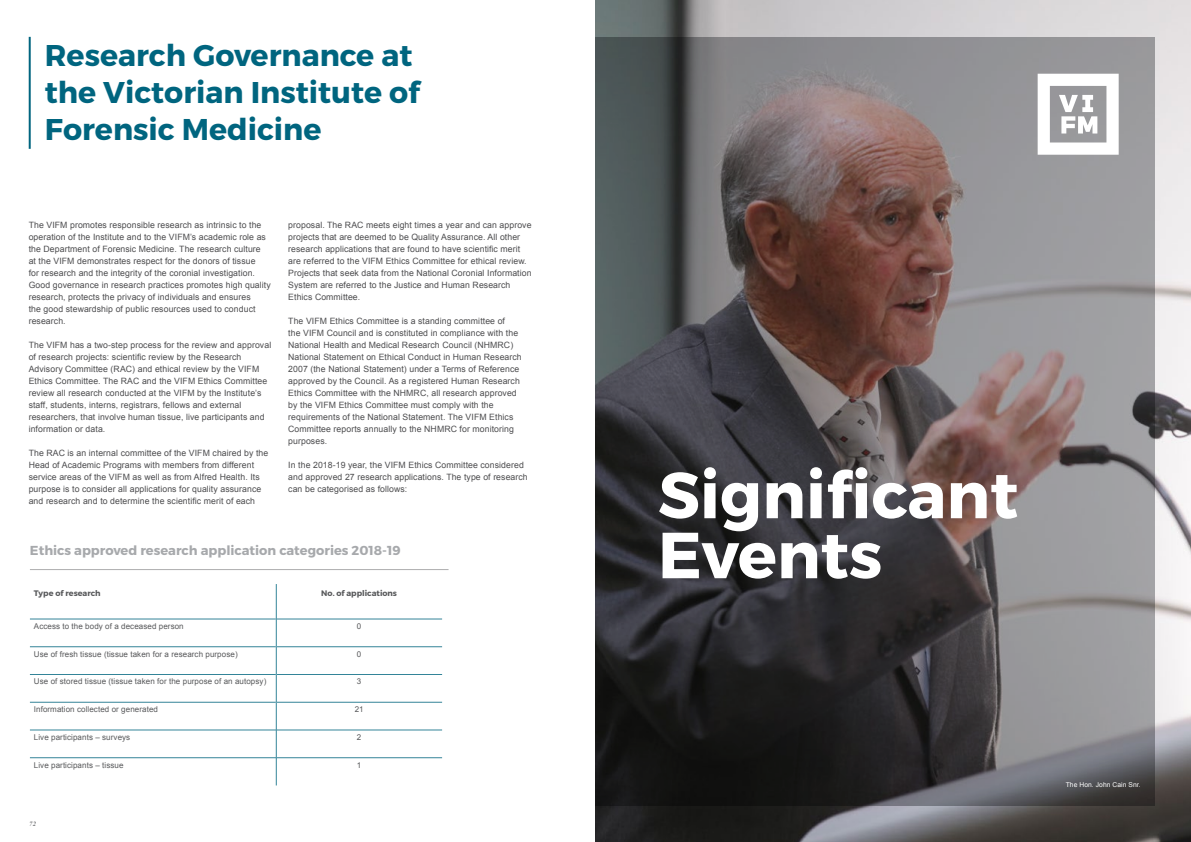
<style>
.page{position:relative;width:1191px;height:842px;background:#fff}
.page>*{position:absolute;margin:0;border:0;box-sizing:border-box;transform-origin:0 0}
.t1{font:700 65px/60px "Montserrat";color:#fff}
.t2{font:700 30px/37px "Montserrat";color:#00657f}
.t3{font:700 13px "Montserrat";color:#a7a9ac}
.t4{font:8.7px/12px "Arial";letter-spacing:.01em;color:#4d4d4f}
.t5{font:8px "Arial";letter-spacing:.01em;color:#58595b}
.t6{font:700 8px "Montserrat";color:#58595b}
.t7{font:6.7px "Arial";letter-spacing:.01em;color:#fff}
.t8{font:italic 700 6.5px "Times New Roman";color:#717275}
</style>
<div class="page">
<hr style="left:29px;top:37px;width:2px;height:112px;background:#00657f">
<hr style="left:30px;top:619px;width:246px;height:1px;background:#338498">
<hr style="left:277px;top:619px;width:165px;height:1px;background:#338498">
<hr style="left:30px;top:647px;width:246px;height:1px;background:#338498">
<hr style="left:277px;top:647px;width:165px;height:1px;background:#338498">
<hr style="left:30px;top:674px;width:246px;height:1px;background:#338498">
<hr style="left:277px;top:674px;width:165px;height:1px;background:#338498">
<hr style="left:30px;top:702px;width:246px;height:1px;background:#338498">
<hr style="left:277px;top:702px;width:165px;height:1px;background:#338498">
<hr style="left:276px;top:584px;width:1px;height:35px;background:#338498">
<svg style="left:276px;top:619px;width:1px;height:166px"></svg>
<hr style="left:30px;top:730px;width:246px;height:1px;background:#338498">
<hr style="left:276px;top:730px;width:166px;height:1px;background:#338498">
<hr style="left:30px;top:757px;width:246px;height:1px;background:#338498">
<hr style="left:276px;top:757px;width:166px;height:1px;background:#338498">
<hr style="left:30px;top:569px;width:418px;height:1px;background:#58595b">
<img style="left:595px;top:0;width:596px;height:842px">
<svg style="left:595px;top:37px;width:559px;height:769px;background:#615c5d"></svg>
<svg style="left:1037px;top:74px;width:81px;height:81px"></svg>
<h2 class="t2" style="left:45px;top:37px;width:376px">Research Governance at the Victorian Institute of<br>Forensic Medicine</h2>
<p class="t4" style="left:29px;top:219px;width:243px">The VIFM promotes responsible research as intrinsic to the operation of the Institute and to the VIFM’s academic role as the Department of Forensic Medicine. The research culture<br>at the VIFM demonstrates respect for the donors of tissue<br>for research and the integrity of the coronial investigation.<br>Good governance in research practices promotes high quality research, protects the privacy of individuals and ensures<br>the good stewardship of public resources used to conduct research.</p>
<p class="t4" style="left:29px;top:339px;width:244px">The VIFM has a two-step process for the review and approval of research projects: scientific review by the Research Advisory Committee (RAC) and ethical review by the VIFM Ethics Committee. The RAC and the VIFM Ethics Committee review all research conducted at the VIFM by the Institute’s staff, students, interns, registrars, fellows and external researchers, that involve human tissue, live participants and information or data.</p>
<p class="t4" style="left:29px;top:447px;width:241px">The RAC is an internal committee of the VIFM chaired by the Head of Academic Programs with members from different service areas of the VIFM as well as from Alfred Health. Its purpose is to consider all applications for quality assurance and research and to determine the scientific merit of each</p>
<p class="t4" style="left:288px;top:219px;width:245px">proposal. The RAC meets eight times a year and can approve projects that are deemed to be Quality Assurance. All other research applications that are found to have scientific merit are referred to the VIFM Ethics Committee for ethical review.<br>Projects that seek data from the National Coronial Information System are referred to the Justice and Human Research Ethics Committee.</p>
<p class="t4" style="left:288px;top:315px;width:235px">The VIFM Ethics Committee is a standing committee of<br>the VIFM Council and is constituted in compliance with the National Health and Medical Research Council (NHMRC)<br>National Statement on Ethical Conduct in Human Research 2007 (the National Statement) under a Terms of Reference approved by the Council. As a registered Human Research Ethics Committee with the NHMRC, all research approved by the VIFM Ethics Committee must comply with the requirements of the National Statement. The VIFM Ethics Committee reports annually to the NHMRC for monitoring purposes.</p>
<p class="t4" style="left:288px;top:459px;width:241px">In the 2018-19 year, the VIFM Ethics Committee considered and approved 27 research applications. The type of research can be categorised as follows:</p>
<h3 class="t3" style="left:30px;top:542px;width:372px">Ethics approved research application categories 2018-19</h3>
<p class="t6" style="left:34px;top:588px;width:68px">Type of research</p>
<p class="t6" style="left:321px;top:588px;width:77px">No. of applications</p>
<p class="t5" style="left:34px;top:621px;width:151px">Access to the body of a deceased person</p>
<p class="t5" style="left:357px;top:621px;width:6px">0</p>
<p class="t5" style="left:34px;top:648px;width:205px">Use of fresh tissue (tissue taken for a research purpose)</p>
<p class="t5" style="left:357px;top:648px;width:6px">0</p>
<p class="t5" style="left:34px;top:676px;width:234px">Use of stored tissue (tissue taken for the purpose of an autopsy)</p>
<p class="t5" style="left:357px;top:676px;width:6px">3</p>
<p class="t5" style="left:34px;top:704px;width:126px">Information collected or generated</p>
<p class="t5" style="left:355px;top:704px;width:10px">21</p>
<p class="t5" style="left:34px;top:732px;width:98px">Live participants – surveys</p>
<p class="t5" style="left:357px;top:732px;width:6px">2</p>
<p class="t5" style="left:34px;top:759px;width:91px">Live participants – tissue</p>
<p class="t5" style="left:357px;top:759px;width:6px">1</p>
<p class="t8" style="left:29px;top:819px;width:8px">72</p>
<h1 class="t1" style="left:658px;top:466px;width:362px">Significant<br>Events</h1>
<p class="t7" style="left:1065px;top:780px;width:76px">The Hon. John Cain Snr.</p>
</div>
